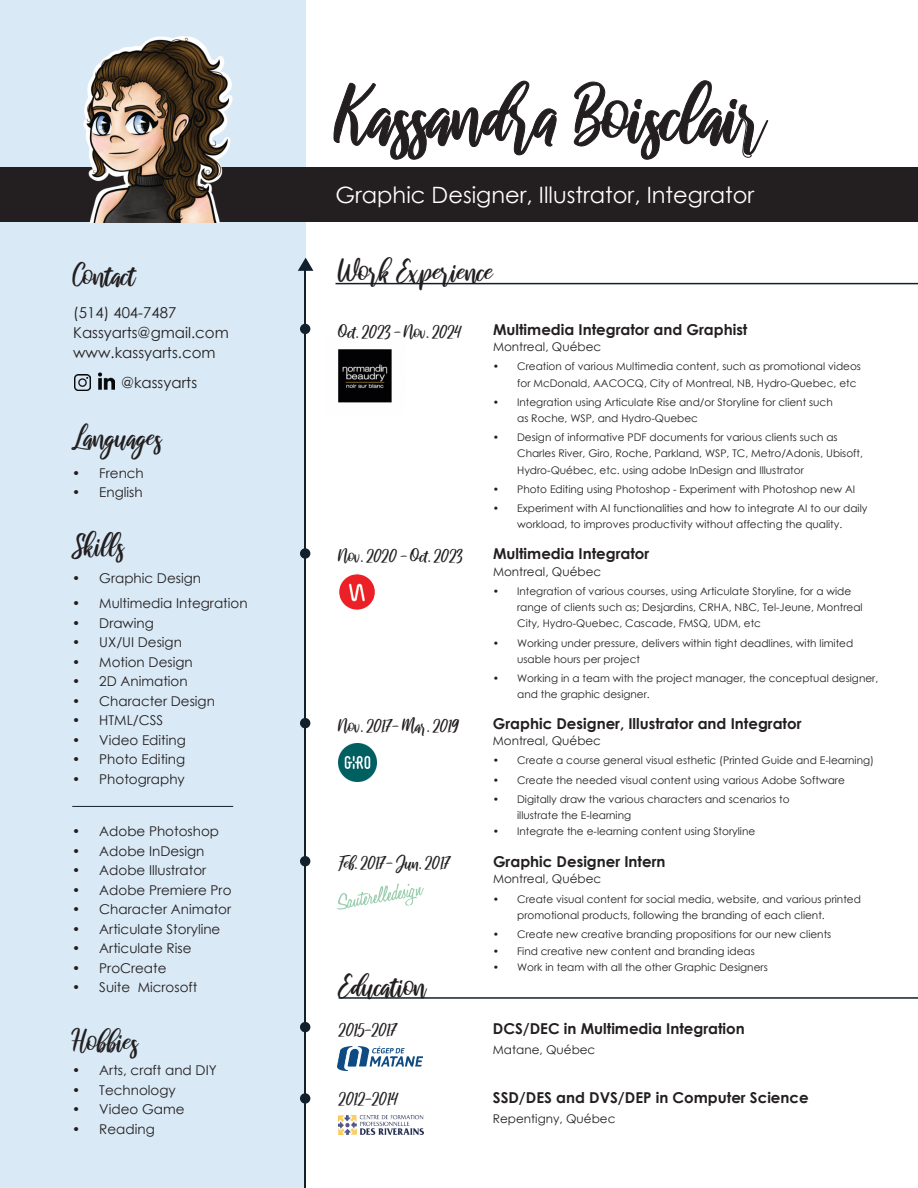
<style>
.page{position:relative;width:918px;height:1188px;background:#fff}
.page>*{position:absolute;margin:0;border:0;box-sizing:border-box;transform-origin:0 0}
.t1{font:76.5px "raustila";color:#231f20}
.t2{font:30px "raustila";color:#231f20}
.t3{font:22.5px "Century Gothic";color:#fff}
.t4{font:18px "raustila";color:#231f20}
.t5{font:700 15px "Century Gothic";color:#231f20}
.t6{font:15px/19.8px "Century Gothic";color:#231f20}
.t7{font:13.5px "Century Gothic";color:#231f20}
.t8{font:12px "Century Gothic";color:#231f20}
.t9{font:10.5px/16.2px "Century Gothic";color:#231f20}
</style>
<div class="page">
<img style="left:338px;top:349px;width:54px;height:54px">
<div style="left:0;top:0;width:306px;height:1188px;background:#d9e9f6"></div>
<img style="left:338px;top:1047px;width:84px;height:23px">
<img style="left:339px;top:1116px;width:85px;height:18px">
<img style="left:337px;top:883px;width:87px;height:26px">
<hr style="left:304px;top:268px;width:2px;height:920px;background:#12202b">
<svg style="left:298px;top:258px;width:15px;height:13px"></svg>
<div style="left:0;top:167px;width:918px;height:55px;background:#231f20"></div>
<img style="left:83px;top:36px;width:150px;height:187px">
<svg style="left:334px;top:81px;width:222px;height:78px"></svg>
<svg style="left:574px;top:81px;width:179px;height:78px"></svg>
<div style="left:300px;top:718px;width:10px;height:10px;background:#11202b;border-radius:50%"></div>
<div style="left:300px;top:856px;width:10px;height:10px;background:#11202b;border-radius:50%"></div>
<hr style="left:72px;top:806px;width:161px;height:1px;background:#12202b">
<div style="left:300px;top:1022px;width:10px;height:10px;background:#11202b;border-radius:50%"></div>
<div style="left:300px;top:1093px;width:10px;height:11px;background:#11202b;border-radius:50%"></div>
<hr style="left:339px;top:997px;width:579px;height:2px;background:#12202b">
<img style="left:74px;top:375px;width:16px;height:16px">
<img style="left:98px;top:373px;width:17px;height:17px">
<img style="left:339px;top:574px;width:36px;height:36px">
<div style="left:300px;top:548px;width:10px;height:11px;background:#11202b;border-radius:50%"></div>
<div style="left:300px;top:324px;width:10px;height:10px;background:#11202b;border-radius:50%"></div>
<hr style="left:336px;top:283px;width:582px;height:1px;background:#12202b">
<img style="left:338px;top:744px;width:38px;height:38px">
<h2 class="t2" style="left:73px;top:259px;width:64px">Contact</h2>
<h3 class="t6" style="left:73px;top:304px;width:157px">(514) 404-7487<br>Kassyarts@gmail.com www.kassyarts.com</h3>
<h3 class="t6" style="left:121px;top:374px;width:78px">@kassyarts</h3>
<h2 class="t2" style="left:72px;top:422px;width:91px">Languages</h2>
<p class="t7" style="left:72px;top:468px;width:73px">• French</p>
<p class="t7" style="left:72px;top:487px;width:72px">• English</p>
<h2 class="t2" style="left:72px;top:530px;width:54px">Skills</h2>
<p class="t7" style="left:72px;top:573px;width:130px">• Graphic Design</p>
<p class="t7" style="left:72px;top:598px;width:177px">• Multimedia Integration</p>
<p class="t7" style="left:72px;top:618px;width:83px">• Drawing</p>
<p class="t7" style="left:72px;top:637px;width:111px">• UX/UI Design</p>
<p class="t7" style="left:72px;top:657px;width:122px">• Motion Design</p>
<p class="t7" style="left:72px;top:676px;width:117px">• 2D Animation</p>
<p class="t7" style="left:72px;top:696px;width:144px">• Character Design</p>
<p class="t7" style="left:72px;top:715px;width:92px">• HTML/CSS</p>
<p class="t7" style="left:72px;top:735px;width:115px">• Video Editing</p>
<p class="t7" style="left:72px;top:754px;width:115px">• Photo Editing</p>
<p class="t7" style="left:72px;top:774px;width:114px">• Photography</p>
<p class="t7" style="left:72px;top:826px;width:148px">• Adobe Photoshop</p>
<p class="t7" style="left:72px;top:846px;width:134px">• Adobe InDesign</p>
<p class="t7" style="left:72px;top:865px;width:136px">• Adobe Illustrator</p>
<p class="t7" style="left:72px;top:885px;width:161px">• Adobe Premiere Pro</p>
<p class="t7" style="left:72px;top:904px;width:160px">• Character Animator</p>
<p class="t7" style="left:72px;top:924px;width:150px">• Articulate Storyline</p>
<p class="t7" style="left:72px;top:943px;width:121px">• Articulate Rise</p>
<p class="t7" style="left:72px;top:963px;width:96px">• ProCreate</p>
<p class="t7" style="left:72px;top:982px;width:127px">• Suite Microsoft</p>
<h2 class="t2" style="left:72px;top:1025px;width:68px">Hobbies</h2>
<p class="t7" style="left:72px;top:1065px;width:146px">• Arts, craft and DIY</p>
<p class="t7" style="left:72px;top:1085px;width:105px">• Technology</p>
<p class="t7" style="left:72px;top:1104px;width:114px">• Video Game</p>
<p class="t7" style="left:72px;top:1124px;width:84px">• Reading</p>
<h1 class="t1" style="left:336px;top:74px;width:432px">Kassandra Boisclair</h1>
<h3 class="t3" style="left:336px;top:186px;width:420px">Graphic Designer, Illustrator, Integrator</h3>
<h2 class="t2" style="left:339px;top:255px;width:156px">Work Experience</h2>
<h3 class="t4" style="left:339px;top:322px;width:125px">Oct. 2023 - Nov. 2024</h3>
<h3 class="t5" style="left:493px;top:324px;width:256px">Multimedia Integrator and Graphist</h3>
<p class="t8" style="left:493px;top:342px;width:110px">Montreal, Québec</p>
<p class="t9" style="left:517px;top:360px;width:345px;text-indent:-24px">• Creation of various Multimedia content, such as promotional videos for McDonald, AACOCQ, City of Montreal, NB, Hydro-Quebec, etc</p>
<p class="t9" style="left:517px;top:395px;width:317px;text-indent:-24px">• Integration using Articulate Rise and/or Storyline for client such as Roche, WSP, and Hydro-Quebec</p>
<p class="t9" style="left:517px;top:430px;width:347px;text-indent:-24px">• Design of informative PDF documents for various clients such as<br>Charles River, Giro, Roche, Parkland, WSP, TC, Metro/Adonis, Ubisoft,<br>Hydro-Québec, etc. using adobe InDesign and Illustrator</p>
<p class="t9" style="left:493px;top:482px;width:364px">• Photo Editing using Photoshop - Experiment with Photoshop new AI</p>
<p class="t9" style="left:493px;top:501px;width:376px;text-align:center">• Experiment with AI functionalities and how to integrate AI to our daily workload, to improves productivity without affecting the quality.</p>
<h3 class="t4" style="left:339px;top:547px;width:125px">Nov. 2020 - Oct. 2023</h3>
<h3 class="t5" style="left:493px;top:548px;width:158px">Multimedia Integrator</h3>
<p class="t8" style="left:493px;top:567px;width:110px">Montreal, Québec</p>
<p class="t9" style="left:517px;top:584px;width:347px;text-indent:-24px">• Integration of various courses, using Articulate Storyline, for a wide range of clients such as; Desjardins, CRHA, NBC, Tel-Jeune, Montreal<br>City, Hydro-Quebec, Cascade, FMSQ, UDM, etc</p>
<p class="t9" style="left:517px;top:636px;width:338px;text-indent:-24px">• Working under pressure, delivers within tight deadlines, with limited usable hours per project</p>
<p class="t9" style="left:517px;top:671px;width:363px;text-indent:-24px">• Working in a team with the project manager, the conceptual designer, and the graphic designer.</p>
<h3 class="t4" style="left:339px;top:716px;width:122px">Nov. 2017- Mar. 2019</h3>
<h3 class="t4" style="left:339px;top:853px;width:114px">Feb. 2017- Jun. 2017</h3>
<h2 class="t2" style="left:339px;top:970px;width:89px">Education</h2>
<h3 class="t4" style="left:339px;top:1020px;width:60px">2015-2017</h3>
<h3 class="t4" style="left:339px;top:1089px;width:61px">2012-2014</h3>
<h3 class="t5" style="left:493px;top:718px;width:310px">Graphic Designer, Illustrator and Integrator</h3>
<p class="t8" style="left:493px;top:736px;width:110px">Montreal, Québec</p>
<p class="t9" style="left:493px;top:753px;width:383px">• Create a course general visual esthetic (Printed Guide and E-learning)</p>
<p class="t9" style="left:493px;top:773px;width:354px">• Create the needed visual content using various Adobe Software</p>
<p class="t9" style="left:517px;top:792px;width:274px;text-indent:-24px">• Digitally draw the various characters and scenarios to illustrate the E-learning</p>
<p class="t9" style="left:493px;top:825px;width:264px">• Integrate the e-learning content using Storyline</p>
<h3 class="t5" style="left:493px;top:856px;width:174px">Graphic Designer Intern</h3>
<p class="t8" style="left:493px;top:874px;width:110px">Montreal, Québec</p>
<p class="t9" style="left:517px;top:892px;width:345px;text-indent:-24px">• Create visual content for social media, website, and various printed promotional products, following the branding of each client.</p>
<p class="t9" style="left:493px;top:927px;width:340px">• Create new creative branding propositions for our new clients</p>
<p class="t9" style="left:493px;top:944px;width:263px">• Find creative new content and branding ideas</p>
<p class="t9" style="left:493px;top:960px;width:276px">• Work in team with all the other Graphic Designers</p>
<h3 class="t5" style="left:493px;top:1023px;width:253px">DCS/DEC in Multimedia Integration</h3>
<p class="t8" style="left:493px;top:1045px;width:104px">Matane, Québec</p>
<h3 class="t5" style="left:493px;top:1092px;width:317px">SSD/DES and DVS/DEP in Computer Science</h3>
<p class="t8" style="left:493px;top:1114px;width:124px">Repentigny, Québec</p>
</div>
